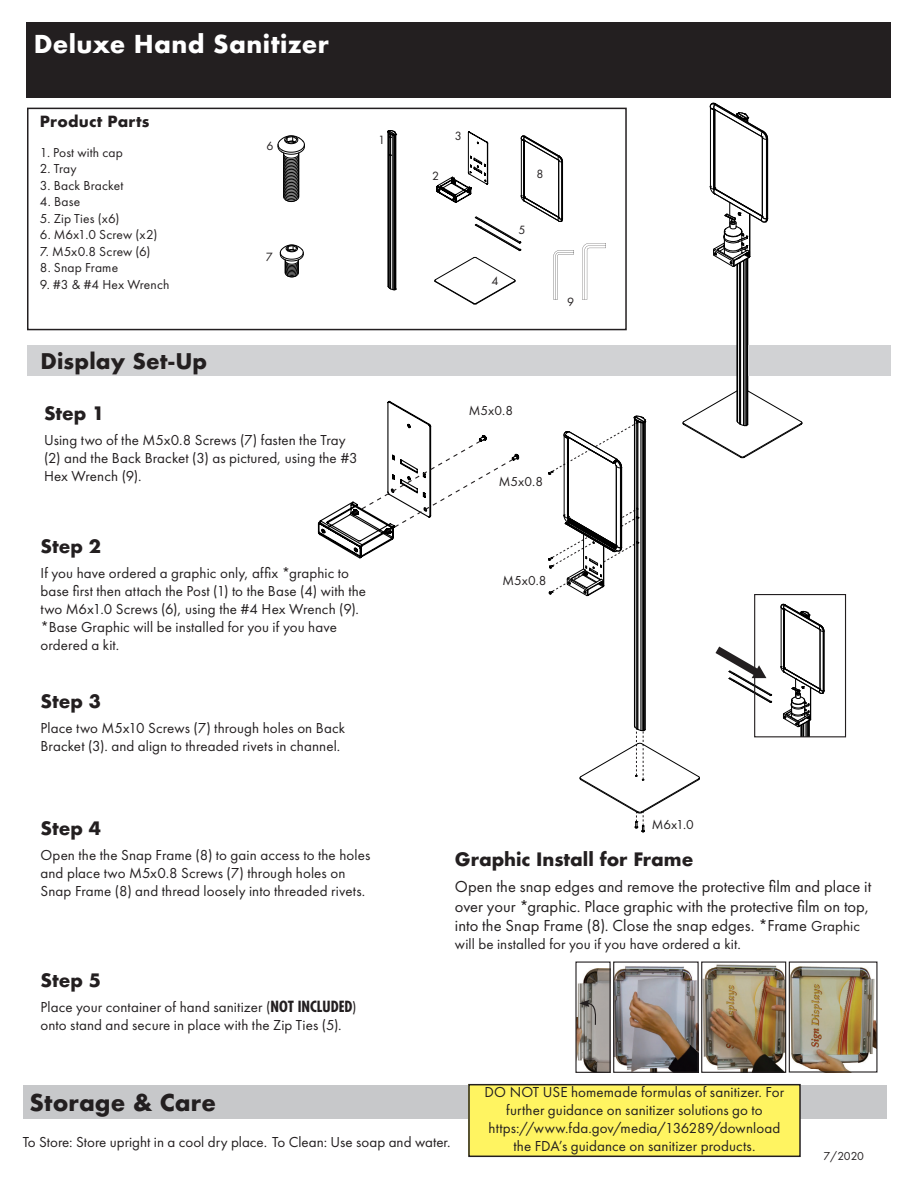
<style>
.page{position:relative;width:918px;height:1188px;background:#fff}
.page>*{position:absolute;margin:0;border:0;box-sizing:border-box;transform-origin:0 0}
.t1{font:700 24px "Futura";letter-spacing:.015em;color:#fff}
.t2{font:700 22.5px "Futura";letter-spacing:.005em;color:#231f20}
.t3{font:700 21px "Futura";letter-spacing:.005em;color:#231f20}
.t4{font:700 18px "Futura";color:#231f20}
.t5{font:16.5px/19.5px "Futura PT";letter-spacing:.005em;color:#231f20}
.t6{font:15px/18px "Futura PT";letter-spacing:.005em;color:#231f20}
.t7{font:700 15px "Futura";letter-spacing:.015em;color:#231f20}
.t8{font:13.5px "Futura PT";letter-spacing:.01em;color:#231f20}
.t9{font:12.45px "Futura PT";color:#231f20}
.t10{font:12px "Futura PT";color:#231f20}
.s1{font-family:"Futura Std";font-weight:700;font-stretch:condensed}
.s2{font-size:15px}
</style>
<div class="page">
<div style="left:27px;top:22px;width:864px;height:75px;background:#231f20"></div>
<div style="left:27px;top:108px;width:600px;height:222px;border:2px solid #231f20"></div>
<svg style="left:280px;top:245px;width:24px;height:32px"></svg>
<div style="left:27px;top:345px;width:710px;height:30px;background:#d1d2d4"></div>
<div style="left:23px;top:1085px;width:864px;height:34px;background:#c7c8ca"></div>
<svg style="left:278px;top:136px;width:27px;height:66px"></svg>
<hr style="left:392px;top:135px;width:1px;height:155px;background:#000">
<hr style="left:393px;top:135px;width:1px;height:155px;background:#000">
<hr style="left:394px;top:135px;width:1px;height:155px;background:#000">
<hr style="left:390px;top:155px;width:1px;height:134px;background:#000">
<svg style="left:388px;top:286px;width:9px;height:4px"></svg>
<hr style="left:388px;top:132px;width:1px;height:154px;background:#000">
<hr style="left:395px;top:135px;width:1px;height:154px;background:#000">
<svg style="left:387px;top:130px;width:10px;height:26px"></svg>
<hr style="left:743px;top:261px;width:1px;height:164px;background:#000">
<hr style="left:745px;top:260px;width:1px;height:166px;background:#000">
<hr style="left:746px;top:259px;width:1px;height:167px;background:#000">
<hr style="left:739px;top:263px;width:1px;height:161px;background:#000">
<hr style="left:740px;top:262px;width:1px;height:162px;background:#000">
<hr style="left:713px;top:110px;width:1px;height:79px;background:#000">
<hr style="left:766px;top:139px;width:1px;height:80px;background:#000">
<hr style="left:737px;top:264px;width:1px;height:157px;background:#000">
<hr style="left:747px;top:258px;width:1px;height:166px;background:#000">
<hr style="left:714px;top:110px;width:1px;height:79px;background:#000">
<hr style="left:710px;top:108px;width:1px;height:79px;background:#000">
<hr style="left:762px;top:137px;width:1px;height:79px;background:#000">
<hr style="left:767px;top:139px;width:1px;height:79px;background:#000">
<svg style="left:710px;top:103px;width:58px;height:37px"></svg>
<svg style="left:683px;top:390px;width:120px;height:68px"></svg>
<svg style="left:710px;top:186px;width:58px;height:81px"></svg>
<hr style="left:635px;top:419px;width:1px;height:308px;background:#000">
<hr style="left:641px;top:423px;width:1px;height:307px;background:#000">
<hr style="left:642px;top:423px;width:1px;height:308px;background:#000">
<hr style="left:643px;top:423px;width:1px;height:308px;background:#000">
<hr style="left:637px;top:543px;width:1px;height:186px;background:#000">
<hr style="left:636px;top:543px;width:1px;height:186px;background:#000">
<hr style="left:636px;top:421px;width:1px;height:96px;background:#000">
<hr style="left:637px;top:423px;width:1px;height:85px;background:#000">
<hr style="left:638px;top:543px;width:1px;height:186px;background:#000">
<hr style="left:638px;top:422px;width:1px;height:95px;background:#000">
<hr style="left:620px;top:468px;width:1px;height:80px;background:#000">
<hr style="left:634px;top:418px;width:1px;height:308px;background:#000">
<hr style="left:645px;top:422px;width:1px;height:307px;background:#000">
<hr style="left:568px;top:438px;width:1px;height:80px;background:#000">
<hr style="left:567px;top:438px;width:1px;height:80px;background:#000">
<hr style="left:564px;top:436px;width:1px;height:79px;background:#000">
<hr style="left:616px;top:466px;width:1px;height:79px;background:#000">
<hr style="left:621px;top:467px;width:1px;height:80px;background:#000">
<svg style="left:580px;top:726px;width:120px;height:107px"></svg>
<svg style="left:548px;top:415px;width:98px;height:60px"></svg>
<svg style="left:548px;top:508px;width:91px;height:88px"></svg>
<div style="left:748px;top:345px;width:143px;height:30px;background:#d1d2d4"></div>
<svg style="left:716px;top:647px;width:56px;height:56px"></svg>
<hr style="left:823px;top:631px;width:1px;height:60px;background:#000">
<hr style="left:784px;top:609px;width:1px;height:60px;background:#000">
<hr style="left:783px;top:609px;width:1px;height:60px;background:#000">
<hr style="left:781px;top:608px;width:1px;height:59px;background:#000">
<hr style="left:820px;top:630px;width:1px;height:59px;background:#000">
<hr style="left:824px;top:631px;width:1px;height:60px;background:#000">
<svg style="left:781px;top:604px;width:44px;height:28px"></svg>
<svg style="left:781px;top:666px;width:44px;height:69px"></svg>
<div style="left:754px;top:594px;width:92px;height:143px;border:1px solid #231f20"></div>
<img style="left:791px;top:966px;width:85px;height:105px">
<div style="left:789px;top:962px;width:89px;height:111px;border:1px solid #231f20"></div>
<img style="left:703px;top:964px;width:81px;height:107px">
<div style="left:701px;top:962px;width:85px;height:111px;border:1px solid #231f20"></div>
<img style="left:577px;top:969px;width:32px;height:102px">
<div style="left:575px;top:962px;width:36px;height:111px;border:1px solid #231f20"></div>
<img style="left:615px;top:966px;width:82px;height:105px">
<div style="left:613px;top:962px;width:86px;height:111px;border:1px solid #231f20"></div>
<svg style="left:579px;top:1000px;width:18px;height:26px"></svg>
<svg style="left:582px;top:243px;width:24px;height:57px"></svg>
<div style="left:469px;top:1085px;width:331px;height:71px;background:#fff461"></div>
<div style="left:468px;top:1084px;width:333px;height:73px;border:2px solid #231f20"></div>
<svg style="left:434px;top:131px;width:140px;height:173px"></svg>
<svg style="left:317px;top:400px;width:203px;height:159px"></svg>
<h1 class="t1" style="left:34px;top:27px;width:297px">Deluxe Hand Sanitizer</h1>
<p class="t7" style="left:40px;top:110px;width:111px">Product Parts</p>
<p class="t8" style="left:40px;top:144px;width:84px">1. Post with cap</p>
<p class="t8" style="left:40px;top:161px;width:38px">2. Tray</p>
<p class="t8" style="left:40px;top:177px;width:85px">3. Back Bracket</p>
<p class="t8" style="left:40px;top:194px;width:42px">4. Base</p>
<p class="t8" style="left:40px;top:210px;width:81px">5. Zip Ties (x6)</p>
<p class="t8" style="left:40px;top:227px;width:119px">6. M6x1.0 Screw (x2)</p>
<p class="t8" style="left:40px;top:243px;width:112px">7. M5x0.8 Screw (6)</p>
<p class="t8" style="left:40px;top:260px;width:80px">8. Snap Frame</p>
<p class="t8" style="left:40px;top:276px;width:131px">9. #3 &amp; #4 Hex Wrench</p>
<p class="t9" style="left:266px;top:138px;width:9px">6</p>
<p class="t9" style="left:266px;top:250px;width:9px">7</p>
<p class="t9" style="left:378px;top:133px;width:9px">1</p>
<h3 class="t3" style="left:40px;top:346px;width:168px">Display Set-Up</h3>
<p class="t4" style="left:44px;top:400px;width:62px">Step 1</p>
<p class="t6" style="left:44px;top:431px;width:315px">Using two of the M5x0.8 Screws (7) fasten the Tray (2) and the Back Bracket (3) as pictured, using the #3<br>Hex Wrench (9).</p>
<p class="t4" style="left:40px;top:534px;width:62px">Step 2</p>
<p class="t6" style="left:40px;top:564px;width:327px">If you have ordered a graphic only, affix *graphic to base first then attach the Post (1) to the Base (4) with the two M6x1.0 Screws (6), using the #4 Hex Wrench (9). *Base Graphic will be installed for you if you have ordered a kit.</p>
<p class="t4" style="left:40px;top:688px;width:62px">Step 3</p>
<p class="t6" style="left:40px;top:718px;width:306px">Place two M5x10 Screws (7) through holes on Back<br>Bracket (3). and align to threaded rivets in channel.</p>
<p class="t4" style="left:40px;top:816px;width:62px">Step 4</p>
<p class="t6" style="left:40px;top:846px;width:331px">Open the the Snap Frame (8) to gain access to the holes and place two M5x0.8 Screws (7) through holes on<br>Snap Frame (8) and thread loosely into threaded rivets.</p>
<p class="t4" style="left:40px;top:967px;width:62px">Step 5</p>
<p class="t6" style="left:40px;top:998px;width:318px">Place your container of hand sanitizer (<span class="s1">NOT INCLUDED</span>) onto stand and secure in place with the Zip Ties (5).</p>
<p class="t9" style="left:432px;top:169px;width:9px">2</p>
<p class="t9" style="left:455px;top:128px;width:9px">3</p>
<p class="t9" style="left:491px;top:274px;width:9px">4</p>
<p class="t9" style="left:536px;top:167px;width:9px">8</p>
<p class="t9" style="left:518px;top:223px;width:9px">5</p>
<p class="t9" style="left:567px;top:295px;width:9px">9</p>
<p class="t8" style="left:469px;top:403px;width:46px">M5x0.8</p>
<p class="t8" style="left:499px;top:473px;width:46px">M5x0.8</p>
<p class="t8" style="left:502px;top:572px;width:46px">M5x0.8</p>
<p class="t8" style="left:652px;top:817px;width:44px">M6x1.0</p>
<p class="t4" style="left:455px;top:846px;width:240px">Graphic Install for Frame</p>
<p class="t5" style="left:455px;top:877px;width:418px">Open the snap edges and remove the protective film and place it over your *graphic. Place graphic with the protective film on top, into the Snap Frame (8). Close the snap edges. *Frame <span class="s2">Graphic</span></p>
<p class="t6" style="left:455px;top:935px;width:287px">will be installed for you if you have ordered a kit.</p>
<h2 class="t2" style="left:29px;top:1087px;width:188px">Storage &amp; Care</h2>
<p class="t6" style="left:23px;top:1133px;width:430px">To Store: Store upright in a cool dry place. To Clean: Use soap and water.</p>
<p class="t6" style="left:485px;top:1083px;width:301px;text-align:center">DO NOT USE homemade formulas of sanitizer. For further guidance on sanitizer solutions go to https://www.fda.gov/media/136289/download the FDA’s guidance on sanitizer products.</p>
<p class="t10" style="left:824px;top:1149px;width:42px">7/2020</p>
</div>
